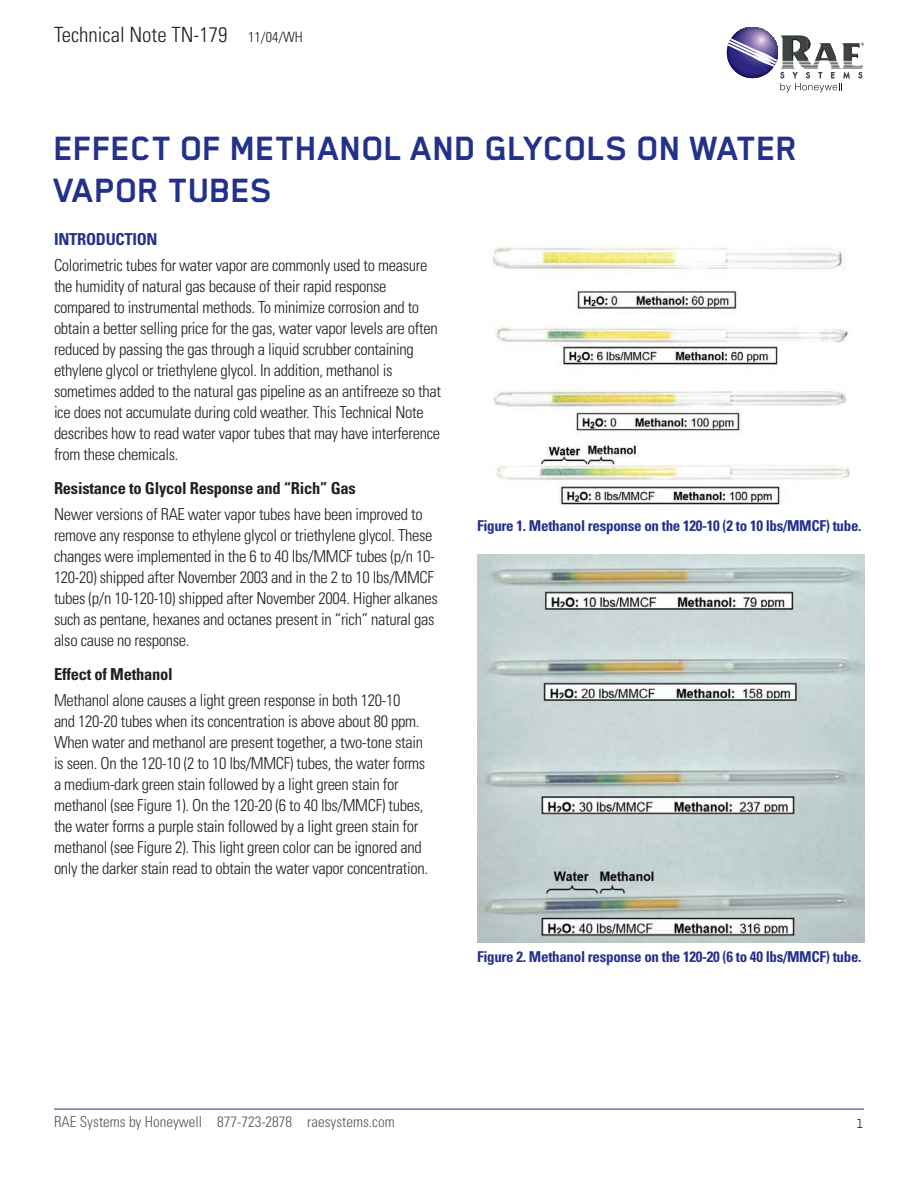
<style>
.page{position:relative;width:918px;height:1188px;background:#fff}
.page>*{position:absolute;margin:0;border:0;box-sizing:border-box;transform-origin:0 0}
.body_copy{font:700 39px/42px "Blender";letter-spacing:-.01em;color:#24318b}
.t1{font:300 condensed 21px "Univers LT Std";color:#231f20}
.body_copy-2{font:300 condensed 16.5px/21px "Univers LT Std";letter-spacing:-.02em;color:#231f20}
.heading_2{font:700 condensed 16.5px "Univers LT Std";letter-spacing:-.015em;color:#231f20}
.heading1{font:700 condensed 16.5px "Univers LT Std";letter-spacing:-.015em;color:#24318b}
.body_copy-3{font:700 condensed 15px "Univers LT Std";letter-spacing:-.02em;color:#24318b}
.t2{font:300 condensed 15px "Univers LT Std";color:#57585a}
.t3{font:15px "Blender";color:#231f20}
.s1{font-size:14.25px}
</style>
<div class="page">
<img style="left:850px;top:43px;width:14px;height:26px">
<svg style="left:858px;top:72px;width:4px;height:7px"></svg>
<svg style="left:727px;top:27px;width:123px;height:65px"></svg>
<hr style="left:54px;top:1109px;width:810px;height:1px;background:#24318b">
<img style="left:493px;top:247px;width:357px;height:258px">
<img style="left:477px;top:554px;width:387px;height:388px">
<p class="t1" style="left:54px;top:22px;width:250px">Technical Note TN-179 <span class="s1">11/04/WH</span></p>
<p class="body_copy" style="left:54px;top:127px;width:746px">EFFECT OF METHANOL AND GLYCOLS ON WATER<br>VAPOR TUBES</p>
<p class="heading1" style="left:54px;top:229px;width:105px">INTRODUCTION</p>
<p class="body_copy-2" style="left:54px;top:254px;width:389px">Colorimetric tubes for water vapor are commonly used to measure the humidity of natural gas because of their rapid response compared to instrumental methods. To minimize corrosion and to obtain a better selling price for the gas, water vapor levels are often reduced by passing the gas through a liquid scrubber containing ethylene glycol or triethylene glycol. In addition, methanol is sometimes added to the natural gas pipeline as an antifreeze so that ice does not accumulate during cold weather. This Technical Note describes how to read water vapor tubes that may have interference from these chemicals.</p>
<p class="heading_2" style="left:54px;top:478px;width:303px">Resistance to Glycol Response and “Rich” Gas</p>
<p class="body_copy-2" style="left:54px;top:503px;width:385px">Newer versions of RAE water vapor tubes have been improved to remove any response to ethylene glycol or triethylene glycol. These changes were implemented in the 6 to 40 lbs/MMCF tubes (p/n 10- 120-20) shipped after November 2003 and in the 2 to 10 lbs/MMCF tubes (p/n 10-120-10) shipped after November 2004. Higher alkanes such as pentane, hexanes and octanes present in “rich” natural gas also cause no response.</p>
<p class="heading_2" style="left:54px;top:664px;width:120px">Effect of Methanol</p>
<p class="body_copy-2" style="left:54px;top:689px;width:376px">Methanol alone causes a light green response in both 120-10<br>and 120-20 tubes when its concentration is above about 80 ppm.<br>When water and methanol are present together, a two-tone stain is seen. On the 120-10 (2 to 10 lbs/MMCF) tubes, the water forms a medium-dark green stain followed by a light green stain for methanol (see Figure 1). On the 120-20 (6 to 40 lbs/MMCF) tubes, the water forms a purple stain followed by a light green stain for methanol (see Figure 2). This light green color can be ignored and only the darker stain read to obtain the water vapor concentration.</p>
<p class="body_copy-3" style="left:477px;top:516px;width:386px">Figure 1. Methanol response on the 120-10 (2 to 10 lbs/MMCF) tube.</p>
<p class="body_copy-3" style="left:477px;top:947px;width:386px">Figure 2. Methanol response on the 120-20 (6 to 40 lbs/MMCF) tube.</p>
<p class="t2" style="left:54px;top:1113px;width:342px">RAE Systems by Honeywell 877-723-2878 raesystems.com</p>
<p class="t3" style="left:856px;top:1115px;width:9px">1</p>
</div>
